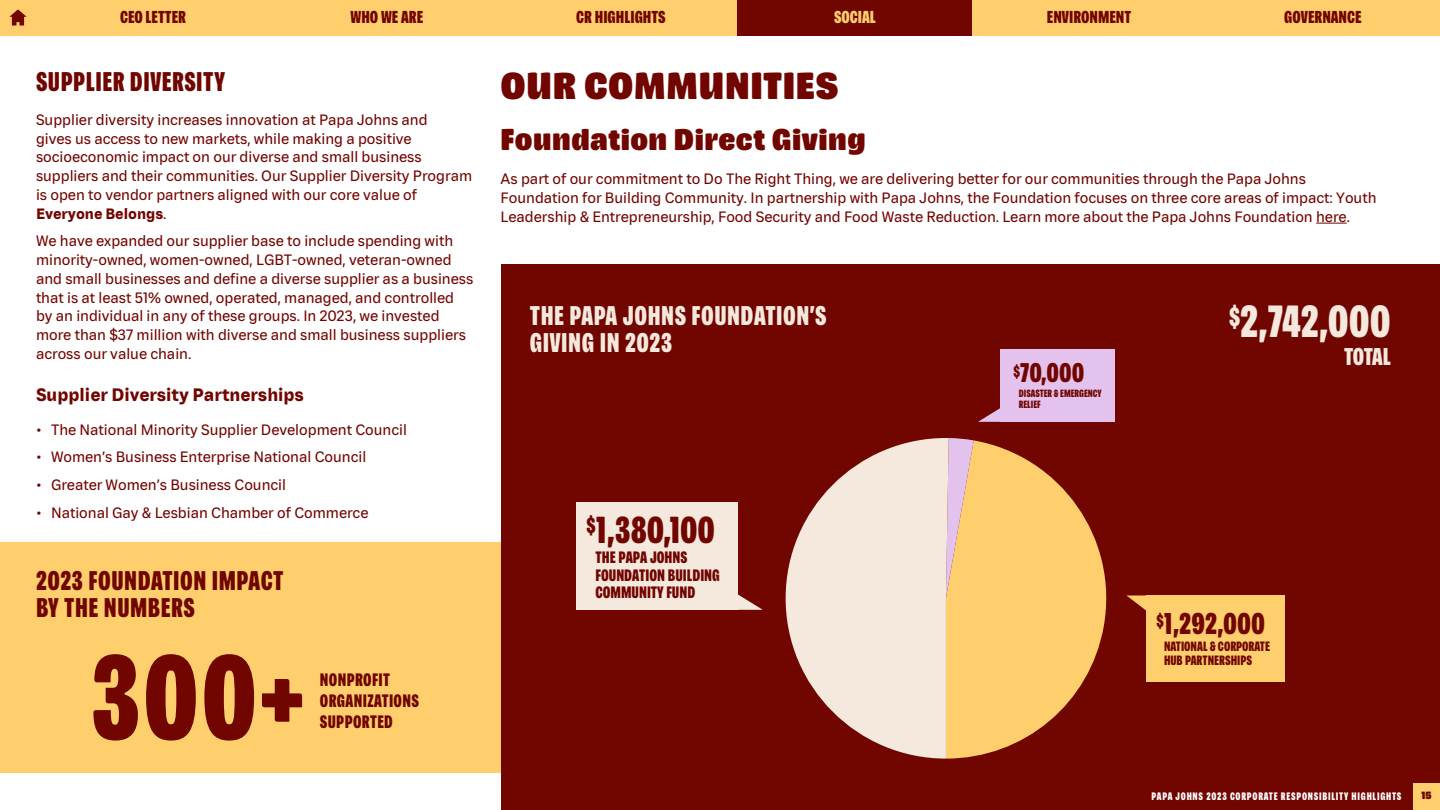
<style>
.page{position:relative;width:1440px;height:810px;background:#fff}
.page>*{position:absolute;margin:0;border:0;box-sizing:border-box;transform-origin:0 0}
.t1{font:500 condensed 120px "Papa Sans";color:#710500}
.t2{font:500 condensed 45px "Papa Sans";letter-spacing:-.005em;color:#f5e8dc}
.t3{font:800 37.5px "Papa Sans";letter-spacing:.015em;color:#710500}
.t4{font:500 condensed 37.5px "Papa Sans";color:#710500}
.t5{font:800 30px "Papa Sans";letter-spacing:.015em;color:#710500}
.t6{font:500 condensed 30px "Papa Sans";color:#710500}
.t7{font:500 condensed 27px/27px "Papa Sans";letter-spacing:.02em;color:#710500}
.t8{font:500 condensed 27px/27px "Papa Sans";letter-spacing:.02em;color:#f5e8dc}
.t9{font:500 condensed 24.3px "Papa Sans";letter-spacing:-.02em;color:#f5e8dc}
.t10{font:500 condensed 18px/21px "Papa Sans";letter-spacing:.02em;color:#710500}
.t11{font:700 18px "Papa Sans";color:#710500}
.t12{font:500 condensed 17.25px "Papa Sans";color:#710500}
.t13{font:500 condensed 17.25px "Papa Sans";color:#ffcf6e}
.t14{font:500 condensed 16.5px/17.2px "Papa Sans";color:#710500}
.t15{font:15px/18.8px "Papa Sans";color:#710500}
.t16{font:500 condensed 13.5px/14.2px "Papa Sans";color:#710500}
.t17{font:500 condensed 10.8px "Papa Sans";letter-spacing:.07em;color:#fff}
.t18{font:500 condensed 10.5px/11.2px "Papa Sans";color:#710500}
.t19{font:800 10.5px "Papa Sans";color:#710500}
.s1{font-weight:700}
.s2{font-size:10.8px;color:#f00}
</style>
<div class="page">
<div style="left:501px;top:264px;width:939px;height:546px;background:#710500"></div>
<div style="left:0;top:542px;width:501px;height:230px;background:#ffcf6e"></div>
<svg style="left:949px;top:440px;width:158px;height:319px;fill:#ffcf6e"></svg>
<svg style="left:949px;top:438px;width:25px;height:160px;background:#f0c6a5"></svg>
<svg style="left:786px;top:438px;width:163px;height:321px;fill:#f5e8dc"></svg>
<div style="left:576px;top:502px;width:161px;height:108px;background:#f5e8dc"></div>
<svg style="left:737px;top:594px;width:26px;height:16px"></svg>
<hr style="left:1316px;top:223px;width:31px;height:1px;background:#710500">
<div style="left:0;top:0;width:36px;height:35px;background:#ffcf6e"></div>
<svg style="left:9px;top:9px;width:18px;height:17px"></svg>
<div style="left:1206px;top:0;width:234px;height:35px;background:#ffcf6e"></div>
<div style="left:972px;top:0;width:234px;height:35px;background:#ffcf6e"></div>
<div style="left:504px;top:0;width:234px;height:35px;background:#ffcf6e"></div>
<div style="left:270px;top:0;width:234px;height:35px;background:#ffcf6e"></div>
<div style="left:36px;top:0;width:234px;height:35px;background:#ffcf6e"></div>
<div style="left:1146px;top:596px;width:139px;height:86px;background:#ffcf6e"></div>
<svg style="left:1127px;top:596px;width:19px;height:14px"></svg>
<div style="left:1000px;top:350px;width:115px;height:72px;background:#e3c2ed"></div>
<svg style="left:978px;top:408px;width:22px;height:14px"></svg>
<div style="left:738px;top:0;width:234px;height:35px;background:#710500"></div>
<div style="left:1413px;top:783px;width:27px;height:27px;background:#ffcf6e"></div>
<p class="t12" style="left:120px;top:8px;width:67px">CEO LETTER</p>
<p class="t12" style="left:351px;top:8px;width:74px">WHO WE ARE</p>
<p class="t12" style="left:576px;top:8px;width:91px">CR HIGHLIGHTS</p>
<p class="t12" style="left:1047px;top:8px;width:86px">ENVIRONMENT</p>
<p class="t12" style="left:1284px;top:8px;width:79px">GOVERNANCE</p>
<p class="t13" style="left:834px;top:8px;width:43px">SOCIAL</p>
<h3 class="t7" style="left:36px;top:68px;width:191px">SUPPLIER DIVERSITY</h3>
<p class="t15" style="left:36px;top:110px;width:438px">Supplier diversity increases innovation at Papa Johns and<br>gives us access to new markets, while making a positive socioeconomic impact on our diverse and small business suppliers and their communities. Our Supplier Diversity Program is open to vendor partners aligned with our core value of <span class="s1">Everyone Belongs</span>.</p>
<p class="t15" style="left:36px;top:232px;width:439px">We have expanded our supplier base to include spending with minority-owned, women-owned, LGBT-owned, veteran-owned and small businesses and define a diverse supplier as a business that is at least 51% owned, operated, managed, and controlled by an individual in any of these groups. In 2023, we invested more than $37 million with diverse and small business suppliers across our value chain.</p>
<p class="t11" style="left:36px;top:384px;width:270px">Supplier Diversity Partnerships</p>
<p class="t15" style="left:37px;top:420px;width:372px">• The National Minority Supplier Development Council</p>
<p class="t15" style="left:37px;top:448px;width:331px">• Women’s Business Enterprise National Council</p>
<p class="t15" style="left:37px;top:475px;width:251px">• Greater Women’s Business Council</p>
<p class="t15" style="left:37px;top:503px;width:333px">• National Gay &amp; Lesbian Chamber of Commerce</p>
<h3 class="t7" style="left:36px;top:567px;width:249px">2023 FOUNDATION IMPACT<br>BY THE NUMBERS</h3>
<h1 class="t1" style="left:91px;top:630px;width:215px">300+</h1>
<p class="t10" style="left:320px;top:669px;width:101px">NONPROFIT<br>ORGANIZATIONS</p>
<p class="t10" style="left:320px;top:711px;width:75px">SUPPORTED</p>
<h3 class="t3" style="left:501px;top:65px;width:339px">OUR COMMUNITIES</h3>
<h3 class="t5" style="left:501px;top:123px;width:367px">Foundation Direct Giving</h3>
<p class="t15" style="left:501px;top:169px;width:877px">As part of our commitment to Do The Right Thing, we are delivering better for our communities through the Papa Johns<br>Foundation for Building Community. In partnership with Papa Johns, the Foundation focuses on three core areas of impact: Youth<br>Leadership &amp; Entrepreneurship, Food Security and Food Waste Reduction. Learn more about the Papa Johns Foundation here.</p>
<h3 class="t8" style="left:530px;top:302px;width:298px">THE PAPA JOHNS FOUNDATION’S<br>GIVING IN 2023</h3>
<h2 class="t2" style="left:1229px;top:296px;width:163px"><sup>$</sup>2,742,000</h2>
<h3 class="t9" style="left:1344px;top:343px;width:48px">TOTAL</h3>
<h3 class="t7" style="left:1014px;top:359px;width:72px"><sup>$</sup>70,000</h3>
<p class="t18" style="left:1019px;top:387px;width:84px">DISASTER &amp; EMERGENCY<br>RELIEF</p>
<h3 class="t4" style="left:586px;top:509px;width:130px"><sup>$</sup>1,380,100</h3>
<p class="t14" style="left:596px;top:549px;width:126px">THE PAPA JOHNS<br>FOUNDATION BUILDING<br>COMMUNITY FUND</p>
<h3 class="t6" style="left:1156px;top:606px;width:110px"><sup>$</sup>1,292,000</h3>
<p class="t16" style="left:1164px;top:639px;width:108px">NATIONAL &amp; CORPORATE<br>HUB PARTNERSHIPS</p>
<p class="t17" style="left:1152px;top:790px;width:251px">PAPA JOHNS 2023 CORPORATE RESPONSIBILITY HIGHLIGHTS</p>
<p class="t19" style="left:1421px;top:790px;width:12px">1 5<span class="s2">15</span></p>
</div>
